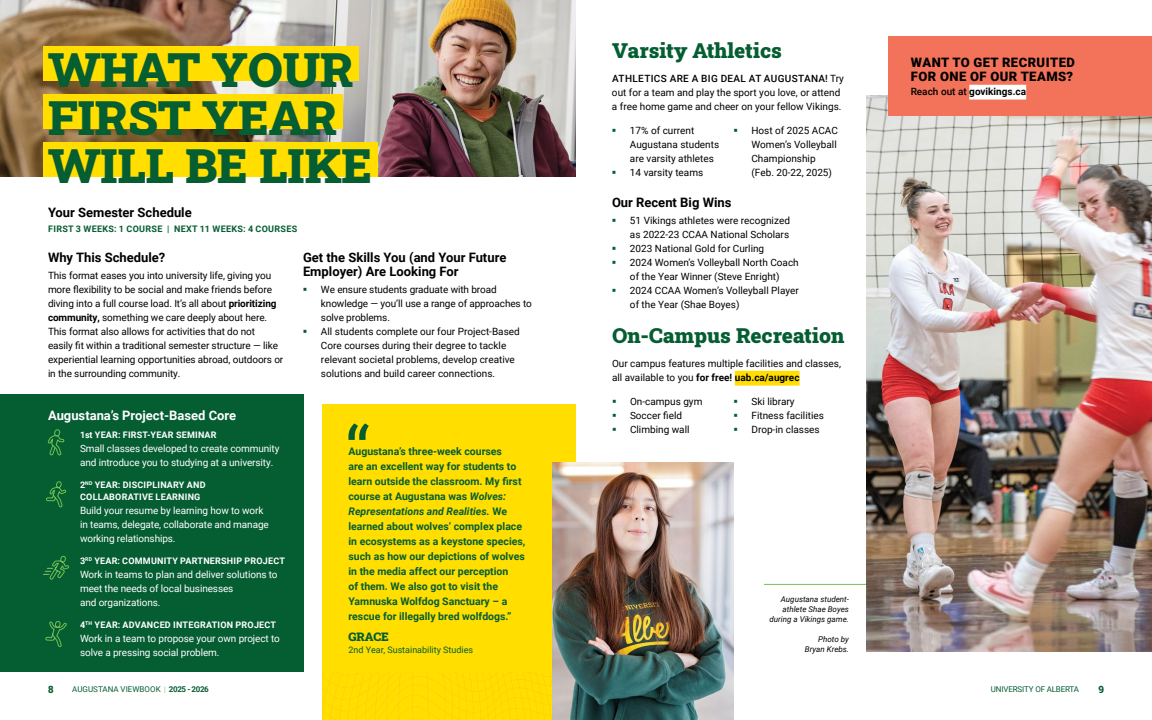
<style>
.page{position:relative;width:1152px;height:720px;background:#fff}
.page>*{position:absolute;margin:0;border:0;box-sizing:border-box;transform-origin:0 0}
.t1{font:900 48px/48px "Roboto Slab";color:#055d32}
.t2{font:900 21px "Roboto Slab";color:#055d32}
.t3{font:700 13px/14px "Roboto";color:#000}
.t4{font:900 13px/14px "Roboto";letter-spacing:.035em;color:#000}
.t5{font:700 13px "Roboto";color:#fff}
.t6{font:900 12px "Roboto Slab";color:#055d32}
.t7{font:700 10.5px/15px "Roboto";color:#055d32}
.t8{font:10px/14px "Roboto";color:#000}
.t9{font:10px/14px "Roboto";letter-spacing:-.01em;color:#fff}
.t10{font:700 10px "Roboto";color:#000}
.t11{font:800 10px "Roboto Slab";color:#055d32}
.t12{font:700 9px/12px "Roboto";letter-spacing:.025em;color:#fff}
.t13{font:700 9px "Roboto";letter-spacing:.035em;color:#055d32}
.t14{font:9px "Roboto";color:#055d32}
.t15{font:italic 8px/10px "Roboto";color:#000;text-align:right}
.t16{font:8px "Roboto";letter-spacing:.005em;color:#055d32}
.t17{font:8px "Roboto";letter-spacing:-.02em;color:#055d32}
.s1{font-weight:700}
.s2{font-style:italic}
.s3{font-weight:500}
.s4{font-weight:100}
</style>
<div class="page">
<hr style="left:764px;top:584px;width:107px;height:1px;background:#73c054">
<img style="left:867px;top:95px;width:285px;height:557px">
<img style="left:0;top:0;width:576px;height:177px">
<div style="left:0;top:395px;width:303px;height:277px;background:#055d32"></div>
<svg style="left:323px;top:672px;width:230px;height:48px"></svg>
<div style="left:888px;top:36px;width:264px;height:79px;background:#f3725a"></div>
<div style="left:323px;top:405px;width:253px;height:267px;background:#ffde00"></div>
<img style="left:553px;top:462px;width:180px;height:258px">
<div style="left:44px;top:46px;width:315px;height:35px;background:#ffde00"></div>
<div style="left:44px;top:94px;width:299px;height:35px;background:#ffde00"></div>
<div style="left:44px;top:142px;width:334px;height:35px;background:#ffde00"></div>
<div style="left:735px;top:371px;width:65px;height:15px;background:#ffde00"></div>
<div style="left:969px;top:85px;width:57px;height:15px;background:#fff"></div>
<svg style="left:348px;top:423px;width:21px;height:17px"></svg>
<svg style="left:47px;top:429px;width:17px;height:27px"></svg>
<svg style="left:46px;top:481px;width:20px;height:27px"></svg>
<svg style="left:44px;top:555px;width:25px;height:25px"></svg>
<svg style="left:45px;top:621px;width:22px;height:26px"></svg>
<h1 class="t1" style="left:48px;top:44px;width:326px">WHAT YOUR<br>FIRST YEAR<br>WILL BE LIKE</h1>
<h3 class="t3" style="left:48px;top:205px;width:145px">Your Semester Schedule</h3>
<p class="t13" style="left:48px;top:223px;width:251px">FIRST 3 WEEKS: 1 COURSE | NEXT 11 WEEKS: 4 COURSES</p>
<h3 class="t3" style="left:48px;top:250px;width:119px">Why This Schedule?</h3>
<p class="t8" style="left:48px;top:268px;width:237px">This format eases you into university life, giving you more flexibility to be social and make friends before diving into a full course load. It’s all about <span class="s1">prioritizing community,</span> something we care deeply about here.<br>This format also allows for activities that do not<br>easily fit within a traditional semester structure — like experiential learning opportunities abroad, outdoors or in the surrounding community.</p>
<h3 class="t3" style="left:303px;top:250px;width:205px">Get the Skills You (and Your Future<br>Employer) Are Looking For</h3>
<p class="t8" style="left:321px;top:282px;width:212px">We ensure students graduate with broad knowledge — you’ll use a range of approaches to solve problems.<br>All students complete our four Project-Based Core courses during their degree to tackle relevant societal problems, develop creative solutions and build career connections.</p>
<h3 class="t5" style="left:48px;top:407px;width:190px">Augustana’s Project-Based Core</h3>
<p class="t12" style="left:80px;top:428px;width:138px">1st YEAR: FIRST-YEAR SEMINAR</p>
<p class="t9" style="left:80px;top:441px;width:201px">Small classes developed to create community and introduce you to studying at a university.</p>
<p class="t12" style="left:80px;top:478px;width:127px">2<sup>ND</sup> YEAR: DISCIPLINARY AND<br>COLLABORATIVE LEARNING</p>
<p class="t9" style="left:80px;top:503px;width:190px">Build your resume by learning how to work in teams, delegate, collaborate and manage working relationships.</p>
<p class="t12" style="left:80px;top:554px;width:207px">3<sup>RD</sup> YEAR: COMMUNITY PARTNERSHIP PROJECT</p>
<p class="t9" style="left:80px;top:567px;width:199px">Work in teams to plan and deliver solutions to meet the needs of local businesses<br>and organizations.</p>
<p class="t12" style="left:80px;top:618px;width:198px">4<sup>TH</sup> YEAR: ADVANCED INTEGRATION PROJECT</p>
<p class="t9" style="left:80px;top:631px;width:201px">Work in a team to propose your own project to solve a pressing social problem.</p>
<p class="t7" style="left:348px;top:443px;width:178px">Augustana’s three-week courses<br>are an excellent way for students to learn outside the classroom. My first course at Augustana was <span class="s2">Wolves:<br>Representations and Realities.</span> We learned about wolves’ complex place in ecosystems as a keystone species, such as how our depictions of wolves in the media affect our perception<br>of them. We also got to visit the Yamnuska Wolfdog Sanctuary – a rescue for illegally bred wolfdogs.”</p>
<p class="t6" style="left:348px;top:628px;width:42px">GRACE</p>
<p class="t14" style="left:348px;top:643px;width:126px">2nd Year, Sustainability Studies</p>
<h2 class="t2" style="left:612px;top:36px;width:171px">Varsity Athletics</h2>
<p class="t8" style="left:612px;top:71px;width:233px"><span class="s3">ATHLETICS ARE A BIG DEAL AT AUGUSTANA!</span> Try out for a team and play the sport you love, or attend a free home game and cheer on your fellow Vikings.</p>
<p class="t8" style="left:630px;top:123px;width:91px">17% of current<br>Augustana students are varsity athletes<br>14 varsity teams</p>
<p class="t8" style="left:751px;top:123px;width:88px">Host of 2025 ACAC<br>Women’s Volleyball<br>Championship (Feb. 20-22, 2025)</p>
<h3 class="t3" style="left:612px;top:195px;width:121px">Our Recent Big Wins</h3>
<p class="t8" style="left:630px;top:213px;width:170px">51 Vikings athletes were recognized as 2022-23 CCAA National Scholars 2023 National Gold for Curling<br>2024 Women’s Volleyball North Coach of the Year Winner (Steve Enright)<br>2024 CCAA Women’s Volleyball Player of the Year (Shae Boyes)</p>
<h2 class="t2" style="left:612px;top:321px;width:234px">On-Campus Recreation</h2>
<p class="t8" style="left:612px;top:356px;width:230px">Our campus features multiple facilities and classes, all available to you <span class="s1">for free! uab.ca/augrec</span></p>
<p class="t8" style="left:630px;top:394px;width:74px">On-campus gym<br>Soccer field<br>Climbing wall</p>
<p class="t8" style="left:751px;top:394px;width:74px">Ski library<br>Fitness facilities<br>Drop-in classes</p>
<h3 class="t4" style="left:911px;top:55px;width:165px">WANT TO GET RECRUITED<br>FOR ONE OF OUR TEAMS?</h3>
<p class="t10" style="left:911px;top:85px;width:117px"><span class="s3">Reach out at</span> govikings.ca</p>
<p class="t15" style="left:770px;top:594px;width:81px">Augustana student&shy;athlete Shae Boyes during a Vikings game.</p>
<p class="t15" style="left:805px;top:634px;width:46px">Photo by<br>Bryan Krebs.</p>
<p class="t11" style="left:48px;top:683px;width:7px">8</p>
<p class="t16" style="left:72px;top:684px;width:138px">AUGUSTANA VIEWBOOK <span class="s4">|</span> <span class="s1">2025 - 2026</span></p>
<p class="t17" style="left:991px;top:684px;width:90px">UNIVERSITY OF ALBERTA</p>
<p class="t11" style="left:1098px;top:683px;width:7px">9</p>
</div>
